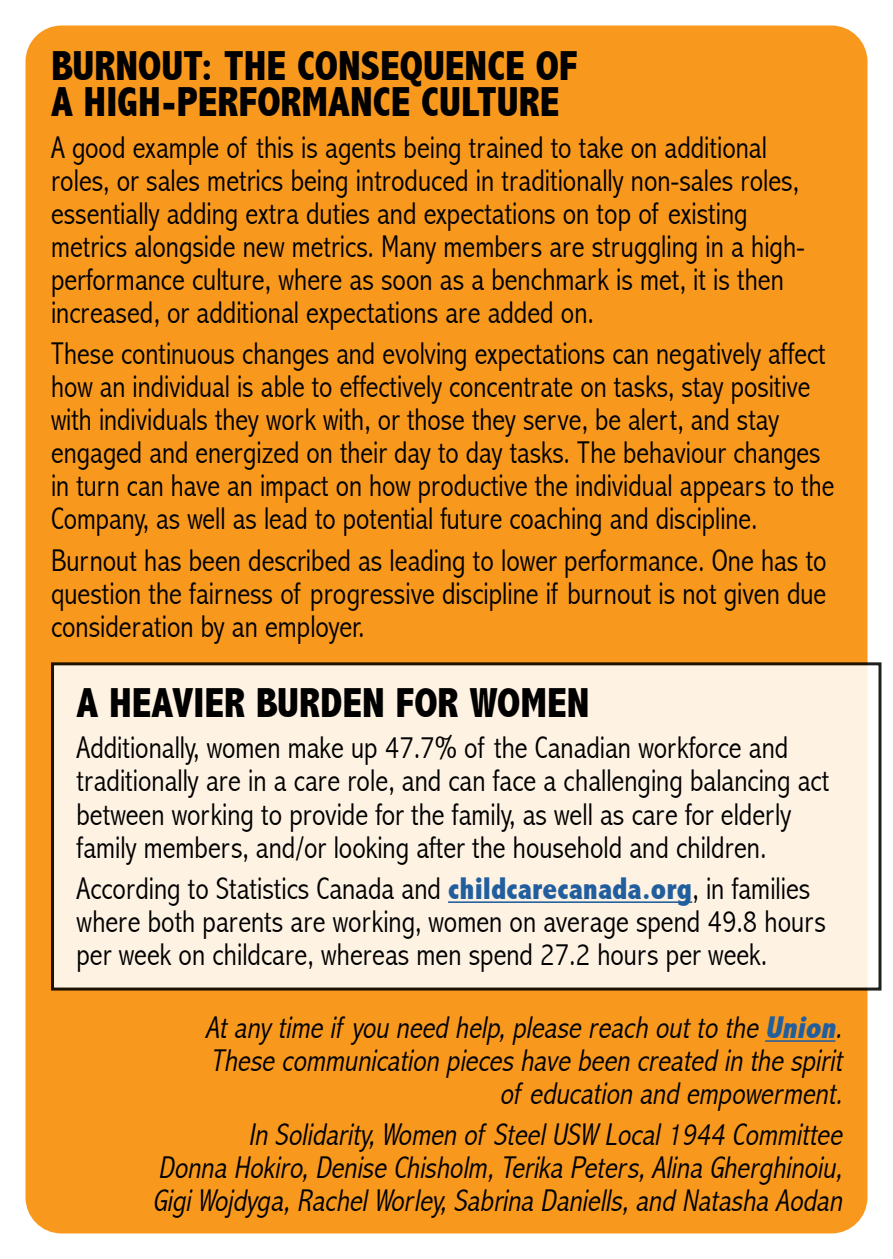
<style>
.page{position:relative;width:893px;height:1259px;background:#fff}
.page>*{position:absolute;margin:0;border:0;box-sizing:border-box;transform-origin:0 0}
.t1{font:800 condensed 42px/36px "Abadi";color:#000}
.t2{font:300 condensed 31.5px/33px "Abadi";color:#000}
.t3{font:italic 300 condensed 31.5px/33px "Abadi";color:#000;text-align:right}
.s1{font-weight:800;color:#215e9e}
</style>
<div class="page">
<div style="left:26px;top:26px;width:841px;height:1207px;background:#f8981d;border-radius:36px"></div>
<div style="left:53px;top:664px;width:827px;height:325px;background:#fef2e3"></div>
<div style="left:51px;top:662px;width:830px;height:328px;border:3px solid #000"></div>
<hr style="left:448px;top:901px;width:244px;height:2px;background:#215e9e">
<hr style="left:765px;top:1040px;width:70px;height:1px;background:#215e9e">
<h1 class="t1" style="left:51px;top:48px;width:528px">BURNOUT: THE CONSEQUENCE OF<br>A HIGH-PERFORMANCE CULTURE</h1>
<p class="t2" style="left:51px;top:131px;width:755px">A good example of this is agents being trained to take on additional roles, or sales metrics being introduced in traditionally non-sales roles, essentially adding extra duties and expectations on top of existing metrics alongside new metrics. Many members are struggling in a high&shy;performance culture, where as soon as a benchmark is met, it is then increased, or additional expectations are added on.</p>
<p class="t2" style="left:51px;top:337px;width:785px">These continuous changes and evolving expectations can negatively affect how an individual is able to effectively concentrate on tasks, stay positive with individuals they work with, or those they serve, be alert, and stay engaged and energized on their day to day tasks. The behaviour changes in turn can have an impact on how productive the individual appears to the Company, as well as lead to potential future coaching and discipline.</p>
<p class="t2" style="left:51px;top:544px;width:777px;text-align:justify">Burnout has been described as leading to lower performance. One has to question the fairness of progressive discipline if burnout is not given due consideration by an employer.</p>
<h1 class="t1" style="left:77px;top:685px;width:514px">A HEAVIER BURDEN FOR WOMEN</h1>
<p class="t2" style="left:77px;top:731px;width:754px">Additionally, women make up 47.7% of the Canadian workforce and traditionally are in a care role, and can face a challenging balancing act between working to provide for the family, as well as care for elderly family members, and/or looking after the household and children.</p>
<p class="t2" style="left:77px;top:872px;width:751px">According to Statistics Canada and <span class="s1">childcarecanada.org</span>, in families where both parents are working, women on average spend 49.8 hours per week on childcare, whereas men spend 27.2 hours per week.</p>
<p class="t3" style="left:205px;top:1011px;width:645px">Atany time if you need help,please reach outto the <span class="s1">Union</span>.<br>These communication pieceshave been created in the spirit of education and empowerment.</p>
<p class="t3" style="left:152px;top:1118px;width:697px;text-align:justify;text-indent:96px">In Solidarity,Women of SteelUSW Local1944 Committee Donna Hokiro,Denise Chisholm,Terika Peters,Alina Gherghinoiu, GigiWojdyga,RachelWorley,Sabrina Daniells,and Natasha Aodan</p>
</div>
